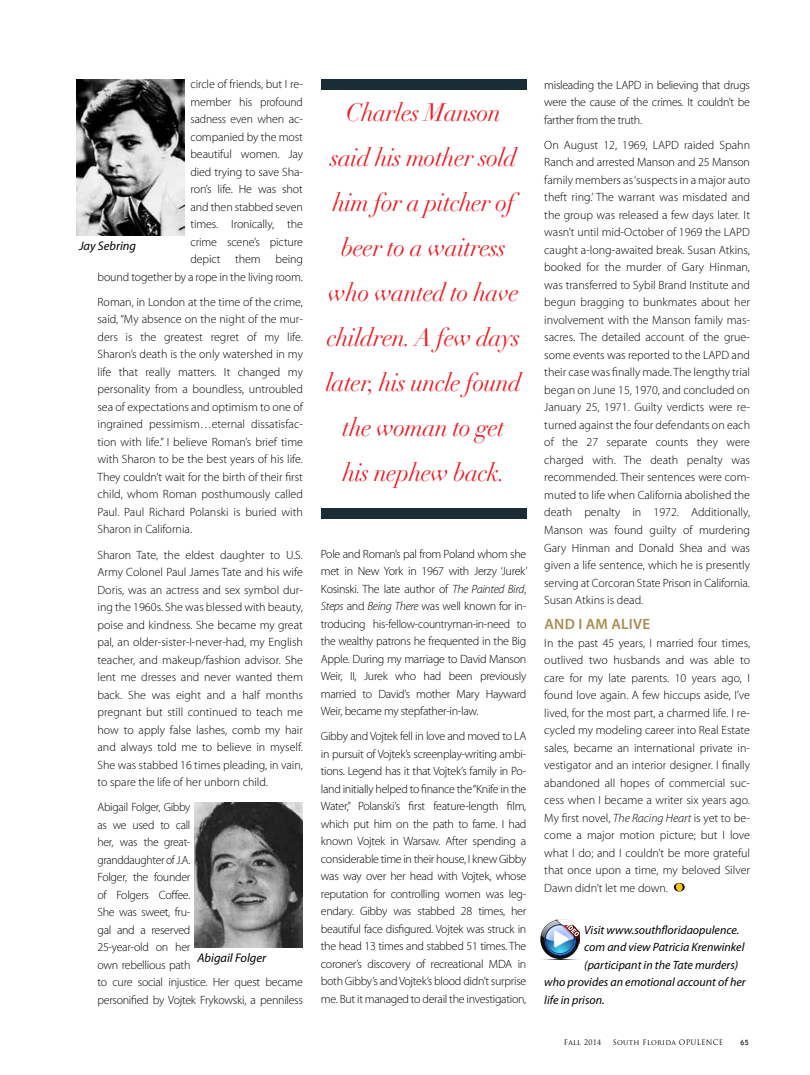
<style>
.page{position:relative;width:810px;height:1075px;background:#fff}
.page>*{position:absolute;margin:0;border:0;box-sizing:border-box;transform-origin:0 0}
.t1{font:italic 25px/45px "Didot LT Std";letter-spacing:-.02em;color:#ed1d24;text-align:center;scale:.96 1}
.t2{font:600 15px "Myriad Pro";color:#a88e54}
.t3{font:italic 12.5px "Myriad Pro";color:#000}
.t4{font:300 12px/17.5px "Myriad Pro";letter-spacing:-.015em;color:#000;text-align:justify}
.t5{font:italic 12px "Myriad Pro";color:#000}
.t6{font:7.5px "Trajan Pro";letter-spacing:.04em;color:#000;scale:.95 1}
.t7{font:500 7.5px "ITC Kabel Std";color:#000;scale:.95 1}
.s1{font-style:italic}
</style>
<div class="page">
<svg style="left:674px;top:882px;width:11px;height:9px"></svg>
<img style="left:77px;top:80px;width:108px;height:155px">
<img style="left:195px;top:802px;width:108px;height:145px">
<div style="left:321px;top:80px;width:205px;height:10px;background:#1a2d37"></div>
<div style="left:321px;top:508px;width:205px;height:11px;background:#1a2d37"></div>
<svg style="left:540px;top:919px;width:40px;height:40px"></svg>
<p class="t4" style="left:97px;top:76px;width:207px;text-align:right">circle of friends, but I re-<br>member his profound<br>sadness even when ac-<br>companied by the most<br>beautiful women. Jay<br>died trying to save Sha-<br>ron’s life. He was shot<br>and then stabbed seven<br>times. Ironically, the<br>crime scene’s picture<br>depict them being<br>bound together by a rope in the living room.</p>
<p class="t4" style="left:97px;top:293px;width:207px">Roman, in London at the time of the crime, said, “My absence on the night of the mur&shy;ders is the greatest regret of my life.<br>Sharon’s death is the only watershed in my life that really matters. It changed my personality from a boundless, untroubled sea of expectations and optimism to one of ingrained pessimism…eternal dissatisfac&shy;tion with life.” I believe Roman’s brief time with Sharon to be the best years of his life.<br>They couldn’t wait for the birth of their first child, whom Roman posthumously called Paul. Paul Richard Polanski is buried with Sharon in California.</p>
<p class="t4" style="left:97px;top:546px;width:207px">Sharon Tate, the eldest daughter to U.S.<br>Army Colonel Paul James Tate and his wife Doris, was an actress and sex symbol dur&shy;ing the 1960s. She was blessed with beauty, poise and kindness. She became my great pal, an older-sister-I-never-had, my English teacher, and makeup/fashion advisor. She lent me dresses and never wanted them back. She was eight and a half months pregnant but still continued to teach me how to apply false lashes, comb my hair and always told me to believe in myself.<br>She was stabbed 16 times pleading, in vain, to spare the life of her unborn child.</p>
<p class="t4" style="left:97px;top:798px;width:207px;text-align:left">Abigail Folger, Gibby<br>as we used to call<br>her, was the great-<br>granddaughter of J.A.<br>Folger, the founder<br>of Folgers Coffee.<br>She was sweet, fru-<br>gal and a reserved<br>25-year-old on her<br>own rebellious path<br>to cure social injustice. Her quest became personified by Vojtek Frykowski, a penniless</p>
<p class="t3" style="left:79px;top:239px;width:59px">Jay Sebring</p>
<p class="t3" style="left:197px;top:950px;width:70px">Abigail Folger</p>
<h1 class="t1" style="left:326px;top:90px;width:205px">Charles Manson said his mother sold him for a pitcher of beer to a waitress who wanted to have children. A few days later, his uncle found the woman to get<br>his nephew back.</h1>
<p class="t4" style="left:321px;top:545px;width:208px">Pole and Roman’s pal from Poland whom she met in New York in 1967 with Jerzy ‘Jurek’ Kosinski. The late author of <span class="s1">The Painted Bird</span>, <span class="s1">Steps</span> and <span class="s1">Being There</span> was well known for in&shy;troducing his-fellow-countryman-in-need to the wealthy patrons he frequented in the Big Apple. During my marriage to David Manson Weir, II, Jurek who had been previously married to David’s mother Mary Hayward Weir, became my stepfather-in-law.</p>
<p class="t4" style="left:321px;top:727px;width:207px">Gibby and Vojtek fell in love and moved to LA in pursuit of Vojtek’s screenplay-writing ambi&shy;tions. Legend has it that Vojtek’s family in Po&shy;land initially helped to finance the “Knife in the Water,” Polanski’s first feature-length film, which put him on the path to fame. I had known Vojtek in Warsaw. After spending a considerable time in their house, I knew Gibby was way over her head with Vojtek, whose reputation for controlling women was leg&shy;endary. Gibby was stabbed 28 times, her beautiful face disfigured. Vojtek was struck in the head 13 times and stabbed 51 times. The coroner’s discovery of recreational MDA in both Gibby’s and Vojtek’s blood didn’t surprise me. But it managed to derail the investigation,</p>
<p class="t4" style="left:544px;top:76px;width:207px">misleading the LAPD in believing that drugs were the cause of the crimes. It couldn’t be farther from the truth.</p>
<p class="t4" style="left:544px;top:136px;width:207px">On August 12, 1969, LAPD raided Spahn Ranch and arrested Manson and 25 Manson family members as ‘suspects in a major auto theft ring.’ The warrant was misdated and the group was released a few days later. It wasn’t until mid-October of 1969 the LAPD caught a-long-awaited break. Susan Atkins, booked for the murder of Gary Hinman, was transferred to Sybil Brand Institute and begun bragging to bunkmates about her involvement with the Manson family mas&shy;sacres. The detailed account of the grue&shy;some events was reported to the LAPD and their case was finally made. The lengthy trial began on June 15, 1970, and concluded on January 25, 1971. Guilty verdicts were re&shy;turned against the four defendants on each of the 27 separate counts they were charged with. The death penalty was recommended. Their sentences were com&shy;muted to life when California abolished the death penalty in 1972. Additionally, Manson was found guilty of murdering Gary Hinman and Donald Shea and was given a life sentence, which he is presently serving at Corcoran State Prison in California.<br>Susan Atkins is dead.</p>
<p class="t2" style="left:544px;top:615px;width:107px">AND I AM ALIVE</p>
<p class="t4" style="left:544px;top:634px;width:207px">In the past 45 years, I married four times, outlived two husbands and was able to care for my late parents. 10 years ago, I found love again. A few hiccups aside, I’ve lived, for the most part, a charmed life. I re&shy;cycled my modeling career into Real Estate sales, became an international private in&shy;vestigator and an interior designer. I finally abandoned all hopes of commercial suc&shy;cess when I became a writer six years ago.<br>My first novel, <span class="s1">The Racing Heart</span> is yet to be&shy;come a major motion picture; but I love what I do; and I couldn’t be more grateful that once upon a time, my beloved Silver Dawn didn’t let me down.</p>
<p class="t5" style="left:584px;top:923px;width:156px">Visit www.southfloridaopulence.</p>
<p class="t5" style="left:584px;top:940px;width:162px">com and view Patricia Krenwinkel</p>
<p class="t5" style="left:584px;top:958px;width:155px">(participant in the Tate murders)</p>
<p class="t5" style="left:544px;top:975px;width:203px">who provides an emotional account of her</p>
<p class="t5" style="left:544px;top:993px;width:62px">life in prison.</p>
<p class="t6" style="left:564px;top:1037px;width:41px">Fall 2014</p>
<p class="t6" style="left:613px;top:1037px;width:118px">South Florida OPULENCE</p>
<p class="t7" style="left:741px;top:1037px;width:10px">65</p>
</div>
